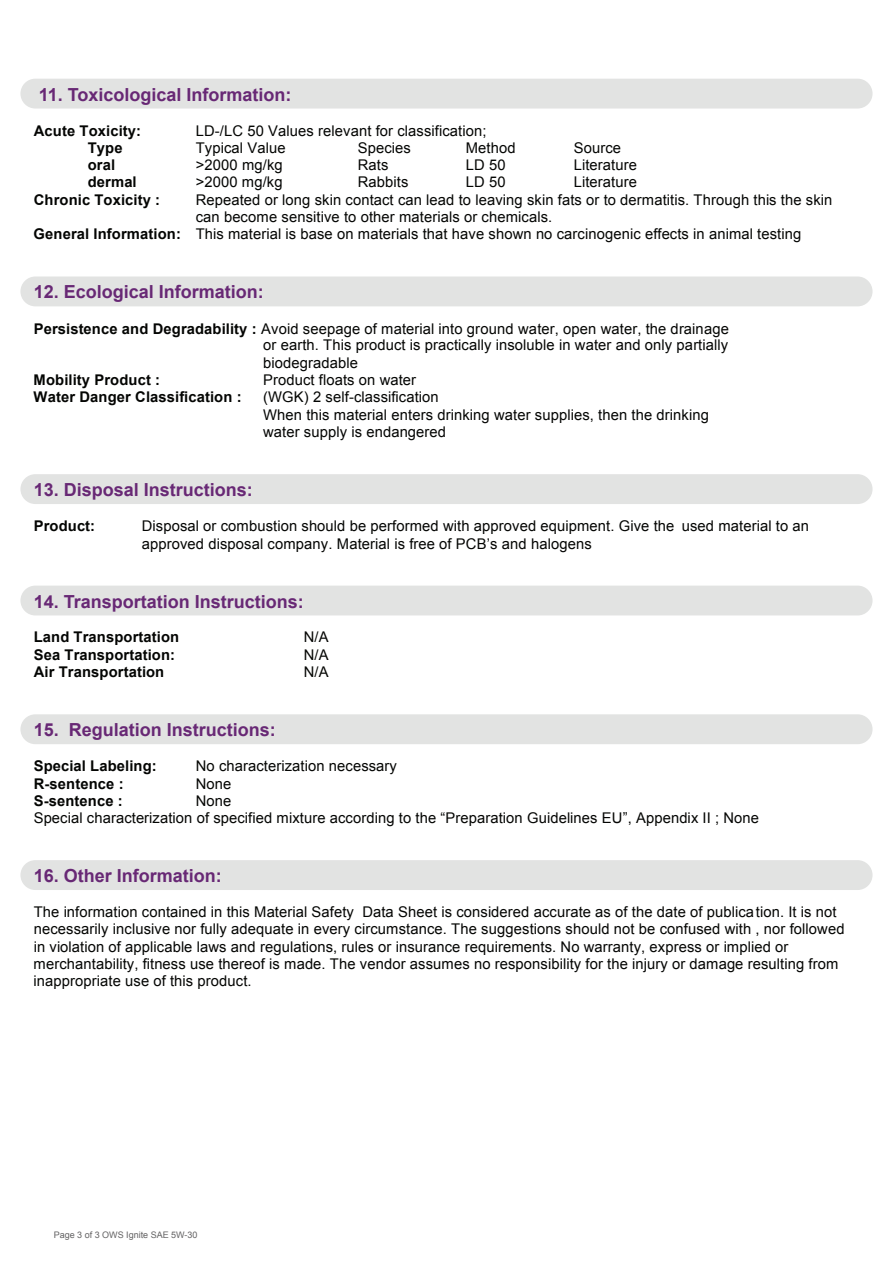
<style>
.page{position:relative;width:893px;height:1263px;background:#fff}
.page>*{position:absolute;margin:0;border:0;box-sizing:border-box;transform-origin:0 0}
.t1{font:700 18px "Arial";color:#682875}
.t2{font:14.7px/17.2px "Arial";letter-spacing:.01em;color:#040503}
.t3{font:700 14.7px "Arial";letter-spacing:.01em;color:#040503}
.t4{font:9px "Arial";color:#636263}
.s1{font-weight:700}
</style>
<div class="page">
<div style="left:20px;top:79px;width:852px;height:30px;background:#e2e3e2;border-radius:15px"></div>
<div style="left:20px;top:276px;width:852px;height:30px;background:#e2e3e2;border-radius:15px"></div>
<div style="left:20px;top:474px;width:852px;height:30px;background:#e2e3e2;border-radius:15px"></div>
<div style="left:20px;top:586px;width:852px;height:29px;background:#e2e3e2;border-radius:15px"></div>
<div style="left:20px;top:714px;width:852px;height:30px;background:#e2e3e2;border-radius:15px"></div>
<div style="left:20px;top:860px;width:852px;height:30px;background:#e2e3e2;border-radius:15px"></div>
<p class="t1" style="left:39px;top:82px;width:254px">11. Toxicological Information:</p>
<p class="t3" style="left:34px;top:121px;width:109px">Acute Toxicity:</p>
<p class="t2" style="left:196px;top:122px;width:292px">LD-/LC 50 Values relevant for classification;</p>
<p class="t3" style="left:88px;top:138px;width:36px">Type</p>
<p class="t2" style="left:196px;top:139px;width:91px">Typical Value</p>
<p class="t2" style="left:358px;top:139px;width:55px">Species</p>
<p class="t2" style="left:466px;top:139px;width:51px">Method</p>
<p class="t2" style="left:574px;top:139px;width:49px">Source</p>
<p class="t3" style="left:88px;top:155px;width:29px">oral</p>
<p class="t2" style="left:196px;top:156px;width:88px">&gt;2000 mg/kg</p>
<p class="t2" style="left:358px;top:156px;width:32px">Rats</p>
<p class="t2" style="left:466px;top:156px;width:41px">LD 50</p>
<p class="t2" style="left:574px;top:156px;width:65px">Literature</p>
<p class="t3" style="left:88px;top:173px;width:51px">dermal</p>
<p class="t2" style="left:196px;top:174px;width:88px">&gt;2000 mg/kg</p>
<p class="t2" style="left:358px;top:174px;width:52px">Rabbits</p>
<p class="t2" style="left:466px;top:174px;width:41px">LD 50</p>
<p class="t2" style="left:574px;top:174px;width:65px">Literature</p>
<p class="t3" style="left:34px;top:190px;width:128px">Chronic Toxicity :</p>
<p class="t2" style="left:196px;top:191px;width:638px">Repeated or long skin contact can lead to leaving skin fats or to dermatitis. Through this the skin</p>
<p class="t2" style="left:196px;top:208px;width:358px">can become sensitive to other materials or chemicals.</p>
<p class="t2" style="left:34px;top:226px;width:769px"><span class="s1">General Information:</span> This material is base on materials that have shown no carcinogenic effects in animal testing</p>
<p class="t1" style="left:34px;top:280px;width:232px">12. Ecological Information:</p>
<p class="t2" style="left:263px;top:320px;width:467px;text-align:justify;text-indent:-229px"><span class="s1">Persistence and Degradability :</span> Avoid seepage of material into ground water, open water, the drainage or earth. This product is practically insoluble in water and only partially biodegradable</p>
<p class="t3" style="left:34px;top:370px;width:128px">Mobility Product :</p>
<p class="t2" style="left:263px;top:371px;width:155px">Product floats on water</p>
<p class="t3" style="left:34px;top:387px;width:209px">Water Danger Classification :</p>
<p class="t2" style="left:263px;top:389px;width:447px">(WGK) 2 self-classification<br>When this material enters drinking water supplies, then the drinking water supply is endangered</p>
<p class="t1" style="left:34px;top:478px;width:221px">13. Disposal Instructions:</p>
<p class="t3" style="left:34px;top:516px;width:63px">Product:</p>
<p class="t2" style="left:142px;top:518px;width:669px">Disposal or combustion should be performed with approved equipment. Give the used material to an approved disposal company. Material is free of PCB’s and halogens</p>
<p class="t1" style="left:34px;top:589px;width:272px">14. Transportation Instructions:</p>
<p class="t3" style="left:34px;top:628px;width:147px">Land Transportation</p>
<p class="t2" style="left:304px;top:629px;width:26px">N/A</p>
<p class="t3" style="left:34px;top:645px;width:143px">Sea Transportation:</p>
<p class="t2" style="left:304px;top:646px;width:26px">N/A</p>
<p class="t3" style="left:34px;top:662px;width:132px">Air Transportation</p>
<p class="t2" style="left:304px;top:663px;width:26px">N/A</p>
<p class="t1" style="left:34px;top:718px;width:244px">15. Regulation Instructions:</p>
<p class="t3" style="left:34px;top:756px;width:125px">Special Labeling:</p>
<p class="t2" style="left:196px;top:758px;width:203px">No characterization necessary</p>
<p class="t3" style="left:34px;top:774px;width:91px">R-sentence :</p>
<p class="t2" style="left:196px;top:775px;width:37px">None</p>
<p class="t3" style="left:34px;top:791px;width:91px">S-sentence :</p>
<p class="t2" style="left:34px;top:792px;width:727px;text-indent:162px">None<br>Special characterization of specified mixture according to the “Preparation Guidelines EU”, Appendix II ; None</p>
<p class="t1" style="left:34px;top:864px;width:190px">16. Other Information:</p>
<p class="t2" style="left:34px;top:903px;width:812px">The information contained in this Material Safety Data Sheet is considered accurate as of the date of publication. It is not necessarily inclusive nor fully adequate in every circumstance. The suggestions should not be confused with , nor followed in violation of applicable laws and regulations, rules or insurance requirements. No warranty, express or implied or merchantability, fitness use thereof is made. The vendor assumes no responsibility for the injury or damage resulting from inappropriate use of this product.</p>
<p class="t4" style="left:54px;top:1228px;width:145px">Page 3 of 3 OWS Ignite SAE 5W-30</p>
</div>
